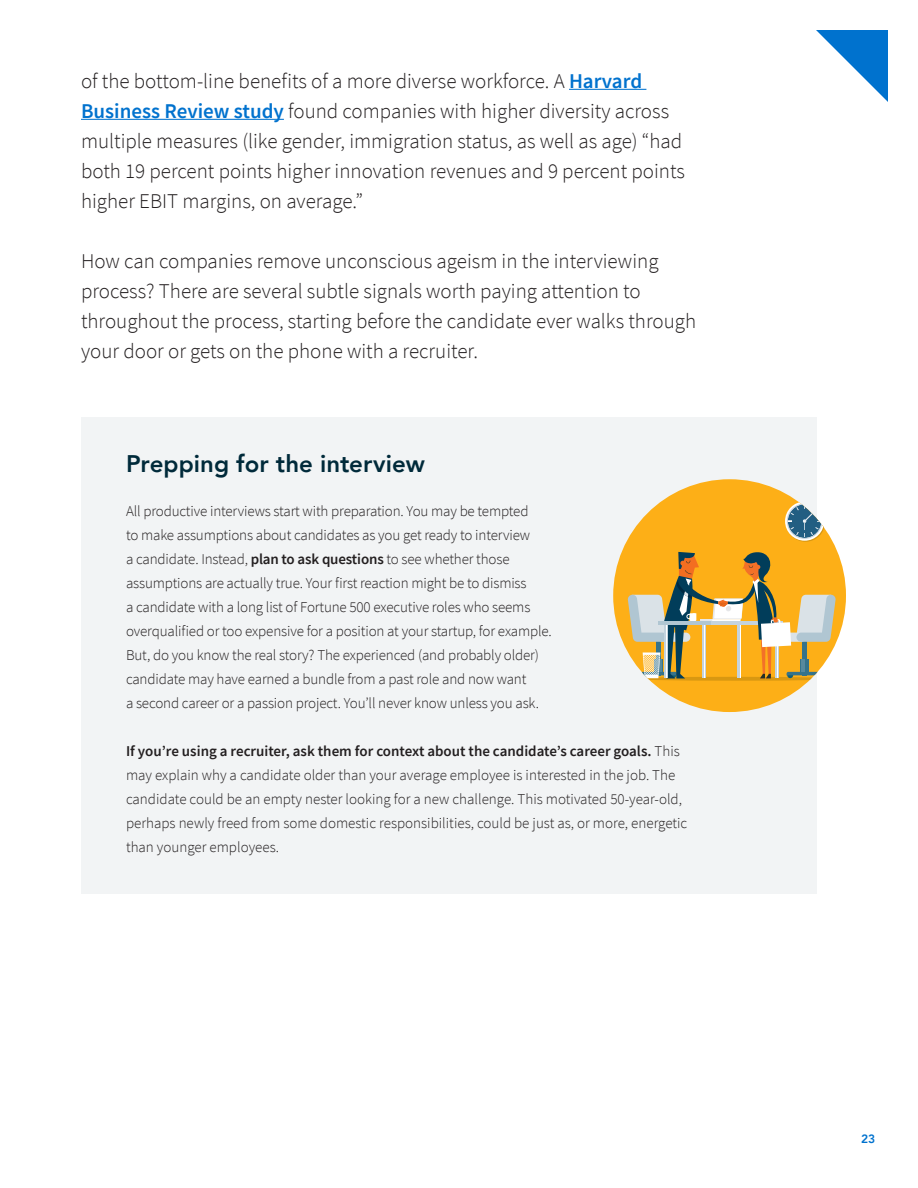
<style>
.page{position:relative;width:918px;height:1188px;background:#fff}
.page>*{position:absolute;margin:0;border:0;box-sizing:border-box;transform-origin:0 0}
.t1{font:800 24px "Avenir";color:#002a3a}
.t2{font:300 21px/30px "Source Sans Pro";color:#231f20}
.t3{font:300 15px/24px "Source Sans Pro";letter-spacing:-.01em;color:#231f20}
.t4{font:800 12px "Avenir";color:#0072ce}
.s1{font-weight:600;color:#0072ce}
.s2{font-weight:600}
</style>
<div class="page">
<svg style="left:816px;top:30px;width:72px;height:72px"></svg>
<hr style="left:569px;top:89px;width:77px;height:1px;background:#0072ce">
<hr style="left:81px;top:119px;width:203px;height:1px;background:#0072ce">
<div style="left:81px;top:418px;width:735px;height:476px;background:#f2f4f5"></div>
<div style="left:613px;top:479px;width:233px;height:233px;background:#fdaf17;border-radius:50%"></div>
<svg style="left:785px;top:502px;width:40px;height:40px"></svg>
<svg style="left:627px;top:677px;width:216px;height:4px"></svg>
<svg style="left:628px;top:551px;width:208px;height:127px"></svg>
<p class="t2" style="left:81px;top:66px;width:605px">of the bottom-line benefits of a more diverse workforce. A <span class="s1">Harvard Business Review study</span> found companies with higher diversity across multiple measures (like gender, immigration status, as well as age) “had both 19 percent points higher innovation revenues and 9 percent points higher EBIT margins, on average.”</p>
<p class="t2" style="left:81px;top:246px;width:617px">How can companies remove unconscious ageism in the interviewing process? There are several subtle signals worth paying attention to throughout the process, starting before the candidate ever walks through your door or gets on the phone with a recruiter.</p>
<p class="t1" style="left:126px;top:445px;width:300px">Prepping for the interview</p>
<p class="t3" style="left:126px;top:499px;width:427px">All productive interviews start with preparation. You may be tempted<br>to make assumptions about candidates as you get ready to interview<br>a candidate. Instead, <span class="s2">plan to ask questions</span> to see whether those assumptions are actually true. Your first reaction might be to dismiss<br>a candidate with a long list of Fortune 500 executive roles who seems overqualified or too expensive for a position at your startup, for example.<br>But, do you know the real story? The experienced (and probably older) candidate may have earned a bundle from a past role and now want<br>a second career or a passion project. You’ll never know unless you ask.</p>
<p class="t3" style="left:126px;top:739px;width:563px"><span class="s2">If you’re using a recruiter, ask them for context about the candidate’s career goals.</span> This may explain why a candidate older than your average employee is interested in the job. The candidate could be an empty nester looking for a new challenge. This motivated 50-year-old, perhaps newly freed from some domestic responsibilities, could be just as, or more, energetic than younger employees.</p>
<p class="t4" style="left:861px;top:1129px;width:16px">23</p>
</div>
